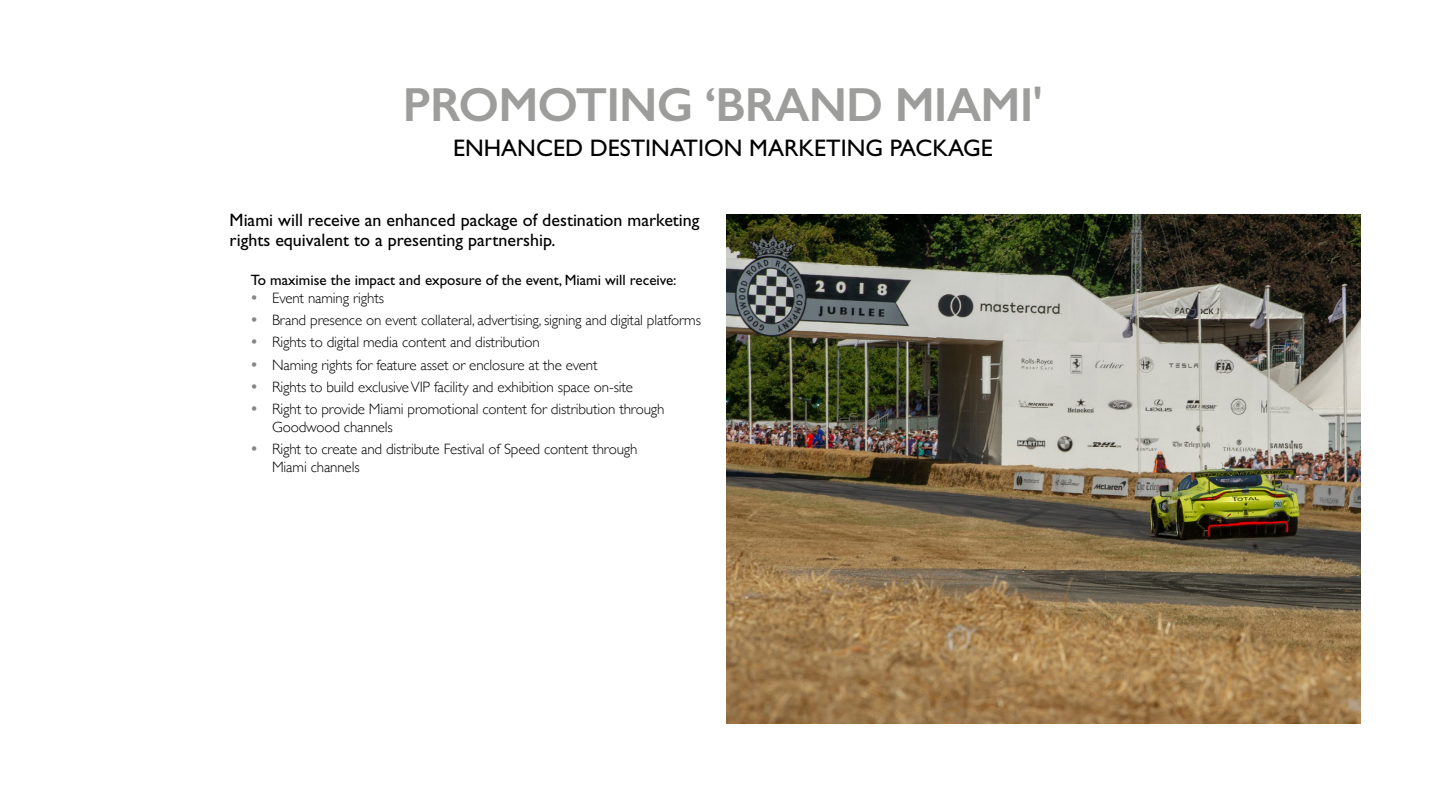
<style>
.page{position:relative;width:1446px;height:810px;background:#fff}
.page>*{position:absolute;margin:0;border:0;box-sizing:border-box;transform-origin:0 0}
.t1{font:600 48px "Gill Sans";letter-spacing:-.02em;color:#9d9d9c}
.t2{font:24px "Gill Sans";color:#000}
.t3{font:18px/19.5px "Gill Sans";color:#000}
.t4{font:300 15px/22.2px "Gill Sans";letter-spacing:-.01em;color:#000}
.t5{font:15px "Gill Sans";color:#000}
</style>
<div class="page">
<img style="left:726px;top:214px;width:635px;height:510px">
<h1 class="t1" style="left:403px;top:76px;width:641px">PROMOTING ‘BRAND MIAMI'</h1>
<h2 class="t2" style="left:453px;top:134px;width:541px">ENHANCED DESTINATION MARKETING PACKAGE</h2>
<p class="t3" style="left:230px;top:211px;width:471px">Miami will receive an enhanced package of destination marketing rights equivalent to a presenting partnership.</p>
<p class="t5" style="left:251px;top:271px;width:427px">To maximise the impact and exposure of the event, Miami will receive:</p>
<p class="t4" style="left:272px;top:286px;width:430px">Event naming rights<br>Brand presence on event collateral, advertising, signing and digital platforms Rights to digital media content and distribution<br>Naming rights for feature asset or enclosure at the event<br>Rights to build exclusive VIP facility and exhibition space on-site<br>Right to provide Miami promotional content for distribution through</p>
<p class="t4" style="left:272px;top:415px;width:367px">Goodwood channels<br>Right to create and distribute Festival of Speed content through</p>
<p class="t4" style="left:272px;top:456px;width:89px">Miami channels</p>
</div>
